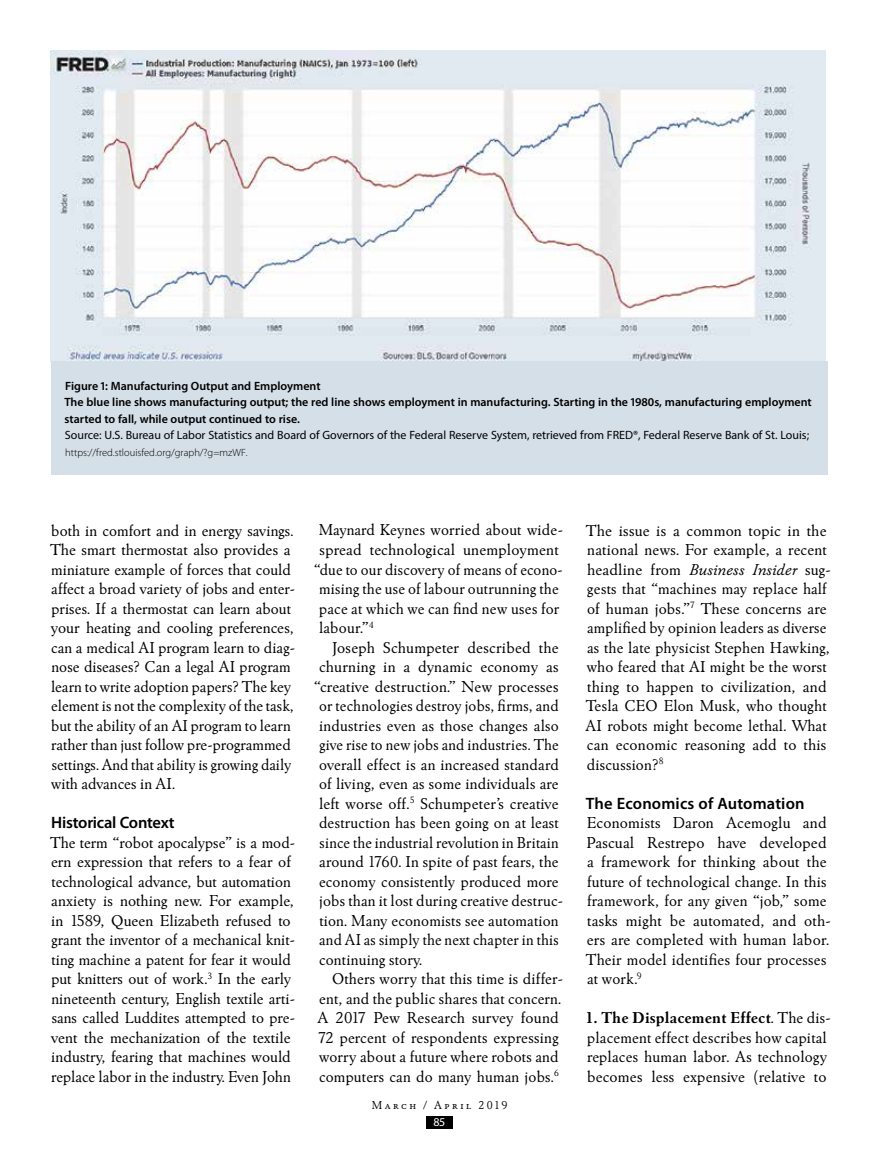
<style>
.page{position:relative;width:878px;height:1161px;background:#fff}
.page>*{position:absolute;margin:0;border:0;box-sizing:border-box;transform-origin:0 0}
.t1{font:16.5px/19.5px "Winchester New ITC";letter-spacing:.01em;color:#000}
.t2{font:600 16.5px "Myriad Pro";color:#000}
.t3{font:600 12px/16.5px "Myriad Pro";color:#000}
.t4{font:12px "Myriad Pro";color:#000}
.t5{font:12px "Winchester New ITC Book SC";letter-spacing:.2em;color:#000}
.t6{font:12px "Myriad Pro";color:#fff}
.t7{font:300 10.5px "Myriad Pro";color:#000}
.s1{font-family:"Winchester New ITC"}
.s2{font-style:italic}
.s3{font-weight:700}
</style>
<div class="page">
<div style="left:426px;top:1117px;width:26px;height:12px;background:#000"></div>
<img style="left:51px;top:51px;width:775px;height:310px">
<div style="left:51px;top:361px;width:776px;height:114px;background:#d5dfe7"></div>
<p class="t3" style="left:64px;top:377px;width:748px">Figure 1: Manufacturing Output and Employment<br>The blue line shows manufacturing output; the red line shows employment in manufacturing. Starting in the 1980s, manufacturing employment started to fall, while output continued to rise.</p>
<p class="t4" style="left:65px;top:428px;width:745px">Source: U.S. Bureau of Labor Statistics and Board of Governors of the Federal Reserve System, retrieved from FRED®, Federal Reserve Bank of St. Louis;</p>
<p class="t7" style="left:65px;top:446px;width:184px">https://fred.stlouisfed.org/graph/?g=mzWF.</p>
<p class="t1" style="left:50px;top:520px;width:246px">both in comfort and in energy savings.<br>The smart thermostat also provides a miniature example of forces that could affect a broad variety of jobs and enter&shy;prises. If a thermostat can learn about your heating and cooling preferences, can a medical AI program learn to diag&shy;nose diseases? Can a legal AI program learn to write adoption papers? The key element is not the complexity of the task, but the ability of an AI program to learn rather than just follow pre-programmed settings. And that ability is growing daily with advances in AI.</p>
<p class="t2" style="left:51px;top:812px;width:125px">Historical Context</p>
<p class="t1" style="left:50px;top:832px;width:246px">The term “robot apocalypse” is a mod&shy;ern expression that refers to a fear of technological advance, but automation anxiety is nothing new. For example, in 1589, Queen Elizabeth refused to grant the inventor of a mechanical knit&shy;ting machine a patent for fear it would put knitters out of work.<sup>3</sup> In the early nineteenth century, English textile arti&shy;sans called Luddites attempted to pre&shy;vent the mechanization of the textile industry, fearing that machines would replace labor in the industry. Even John</p>
<p class="t1" style="left:319px;top:520px;width:246px">Maynard Keynes worried about wide-</p>
<p class="t1" style="left:319px;top:540px;width:241px">spread technological unemployment</p>
<p class="t1" style="left:314px;top:559px;width:250px">“due to our discovery of means of econo-</p>
<p class="t1" style="left:319px;top:579px;width:241px">mising the use of labour outrunning the</p>
<p class="t1" style="left:319px;top:598px;width:241px">pace at which we can find new uses for</p>
<p class="t1" style="left:319px;top:618px;width:56px">labour.”<sup>4</sup></p>
<p class="t1" style="left:332px;top:637px;width:228px">Joseph Schumpeter described the</p>
<p class="t1" style="left:319px;top:657px;width:241px">churning in a dynamic economy as</p>
<p class="t1" style="left:314px;top:676px;width:246px">“creative destruction.” New processes</p>
<p class="t1" style="left:319px;top:696px;width:241px">or technologies destroy jobs, firms, and</p>
<p class="t1" style="left:319px;top:715px;width:241px">industries even as those changes also</p>
<p class="t1" style="left:319px;top:735px;width:241px">give rise to new jobs and industries. The</p>
<p class="t1" style="left:319px;top:754px;width:241px">overall effect is an increased standard</p>
<p class="t1" style="left:319px;top:774px;width:241px">of living, even as some individuals are</p>
<p class="t1" style="left:319px;top:793px;width:241px">left worse off.<sup>5</sup> Schumpeter’s creative</p>
<p class="t1" style="left:319px;top:813px;width:241px">destruction has been going on at least</p>
<p class="t1" style="left:319px;top:832px;width:241px">since the industrial revolution in Britain</p>
<p class="t1" style="left:319px;top:852px;width:241px">around 1760. In spite of past fears, the</p>
<p class="t1" style="left:319px;top:871px;width:241px">economy consistently produced more</p>
<p class="t1" style="left:319px;top:891px;width:245px">jobs than it lost during creative destruc-</p>
<p class="t1" style="left:319px;top:910px;width:241px">tion. Many economists see automation</p>
<p class="t1" style="left:319px;top:930px;width:241px">and AI as simply the next chapter in this</p>
<p class="t1" style="left:319px;top:949px;width:105px">continuing story.</p>
<p class="t1" style="left:332px;top:969px;width:232px">Others worry that this time is differ-</p>
<p class="t1" style="left:319px;top:988px;width:244px">ent, and the public shares that concern.</p>
<p class="t1" style="left:317px;top:1008px;width:243px">A 2017 Pew Research survey found</p>
<p class="t1" style="left:318px;top:1027px;width:242px">72 percent of respondents expressing</p>
<p class="t1" style="left:319px;top:1047px;width:241px">worry about a future where robots and</p>
<p class="t1" style="left:319px;top:1066px;width:241px">computers can do many human jobs.<sup>6</sup></p>
<p class="t5" style="left:372px;top:1098px;width:137px">March / April <span class="s1">2019</span></p>
<p class="t6" style="left:433px;top:1115px;width:13px">85</p>
<p class="t1" style="left:585px;top:520px;width:247px">The issue is a common topic in the national news. For example, a recent headline from <span class="s2">Business Insider</span> sug&shy;gests that “machines may replace half of human jobs.”<sup>7</sup> These concerns are amplified by opinion leaders as diverse as the late physicist Stephen Hawking, who feared that AI might be the worst thing to happen to civilization, and Tesla CEO Elon Musk, who thought AI robots might become lethal. What can economic reasoning add to this discussion?<sup>8</sup></p>
<p class="t2" style="left:586px;top:792px;width:220px">The Economics of Automation</p>
<p class="t1" style="left:586px;top:813px;width:246px">Economists Daron Acemoglu and<br>Pascual Restrepo have developed a framework for thinking about the future of technological change. In this framework, for any given “job,” some tasks might be automated, and oth&shy;ers are completed with human labor.<br>Their model identifies four processes at work.<sup>9</sup></p>
<p class="t1" style="left:585px;top:1008px;width:247px"><span class="s3">1. The Displacement Effect</span>. The dis&shy;placement effect describes how capital replaces human labor. As technology becomes less expensive (relative to</p>
</div>
